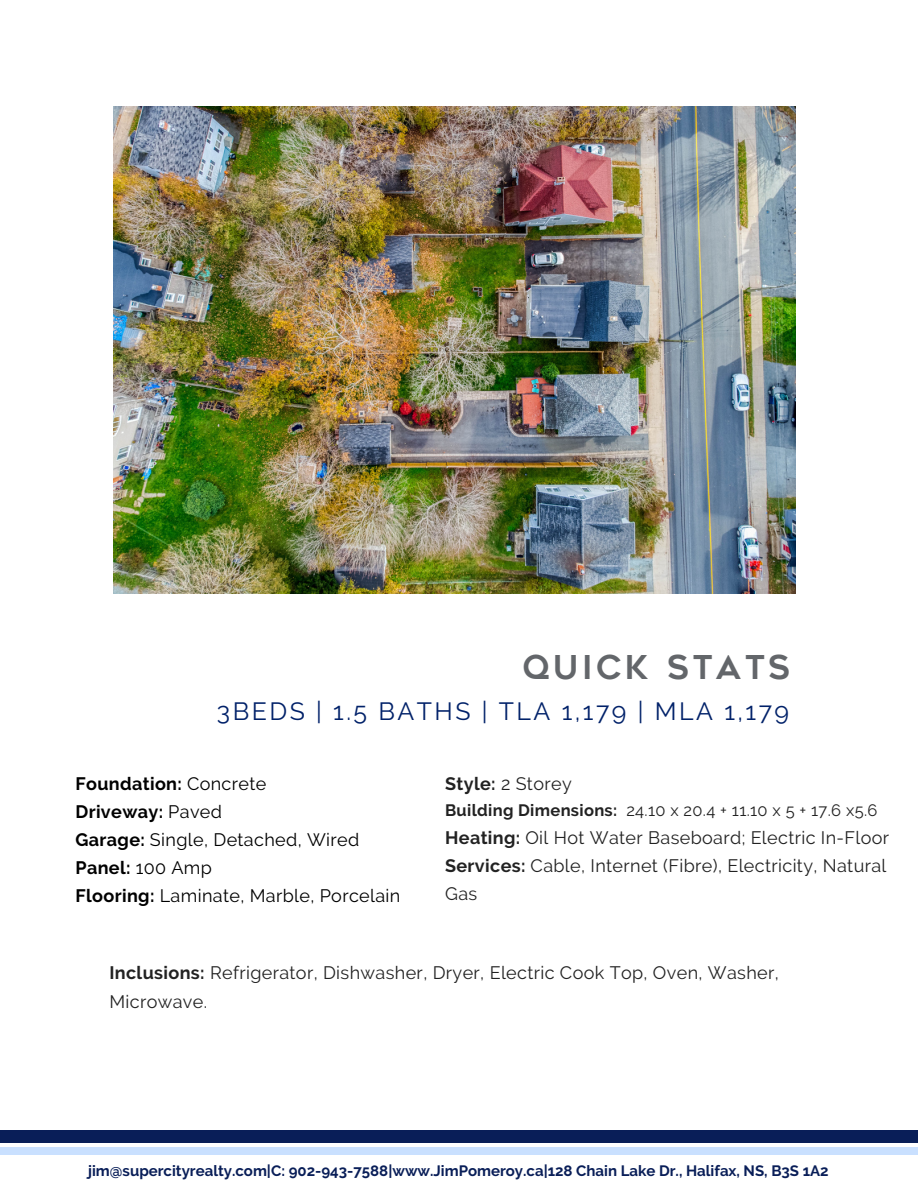
<style>
.page{position:relative;width:918px;height:1188px;background:#fff}
.page>*{position:absolute;margin:0;border:0;box-sizing:border-box;transform-origin:0 0}
.t1{font:32.7px "Geometos";letter-spacing:.1em;color:#63666a}
.t2{font:24.9px "Raleway";letter-spacing:.1em;color:#012169}
.t3{font:18px/28.2px "Raleway";letter-spacing:.02em;color:#222}
.t4{font:18px "Raleway";letter-spacing:.02em;color:#000}
.t5{font:700 18px "Raleway";letter-spacing:.02em;color:#000}
.t6{font:16.5px "Raleway";letter-spacing:.02em;color:#222}
.t7{font:700 15px "Raleway";color:#091e58}
.s1{font-weight:400}
.s2{font-weight:700}
</style>
<div class="page">
<div style="left:0;top:1148px;width:918px;height:7px;background:#c9e0ff"></div>
<div style="left:0;top:1130px;width:918px;height:12px;background:#091e58"></div>
<img style="left:113px;top:106px;width:682px;height:487px">
<p class="t1" style="left:523px;top:655px;width:269px">QUICK STATS</p>
<p class="t2" style="left:217px;top:697px;width:574px">3BEDS | 1.5 BATHS | TLA 1,179 | MLA 1,179</p>
<p class="t5" style="left:75px;top:773px;width:192px">Foundation: <span class="s1">Concrete</span></p>
<p class="t5" style="left:75px;top:801px;width:148px">Driveway: <span class="s1">Paved</span></p>
<p class="t4" style="left:75px;top:829px;width:285px"><span class="s2">Garage:</span> Single, Detached, Wired</p>
<p class="t5" style="left:75px;top:857px;width:138px">Panel: <span class="s1">100 Amp</span></p>
<p class="t4" style="left:75px;top:885px;width:326px"><span class="s2">Flooring:</span> Laminate, Marble, Porcelain</p>
<p class="t3" style="left:445px;top:769px;width:128px"><span class="s2">Style:</span> 2 Storey</p>
<p class="t6" style="left:445px;top:800px;width:434px"><span class="s2">Building Dimensions:</span> 24.10 x 20.4 + 11.10 x 5 + 17.6 x5.6</p>
<p class="t3" style="left:445px;top:823px;width:446px"><span class="s2">Heating:</span> Oil Hot Water Baseboard; Electric In-Floor</p>
<p class="t3" style="left:445px;top:851px;width:443px"><span class="s2">Services:</span> Cable, Internet (Fibre), Electricity, Natural<br>Gas</p>
<p class="t3" style="left:109px;top:959px;width:671px"><span class="s2">Inclusions:</span> Refrigerator, Dishwasher, Dryer, Electric Cook Top, Oven, Washer,<br>Microwave.</p>
<p class="t7" style="left:88px;top:1162px;width:742px">jim@supercityrealty.com|C: 902-943-7588|www.JimPomeroy.ca|128 Chain Lake Dr., Halifax, NS, B3S 1A2</p>
</div>
